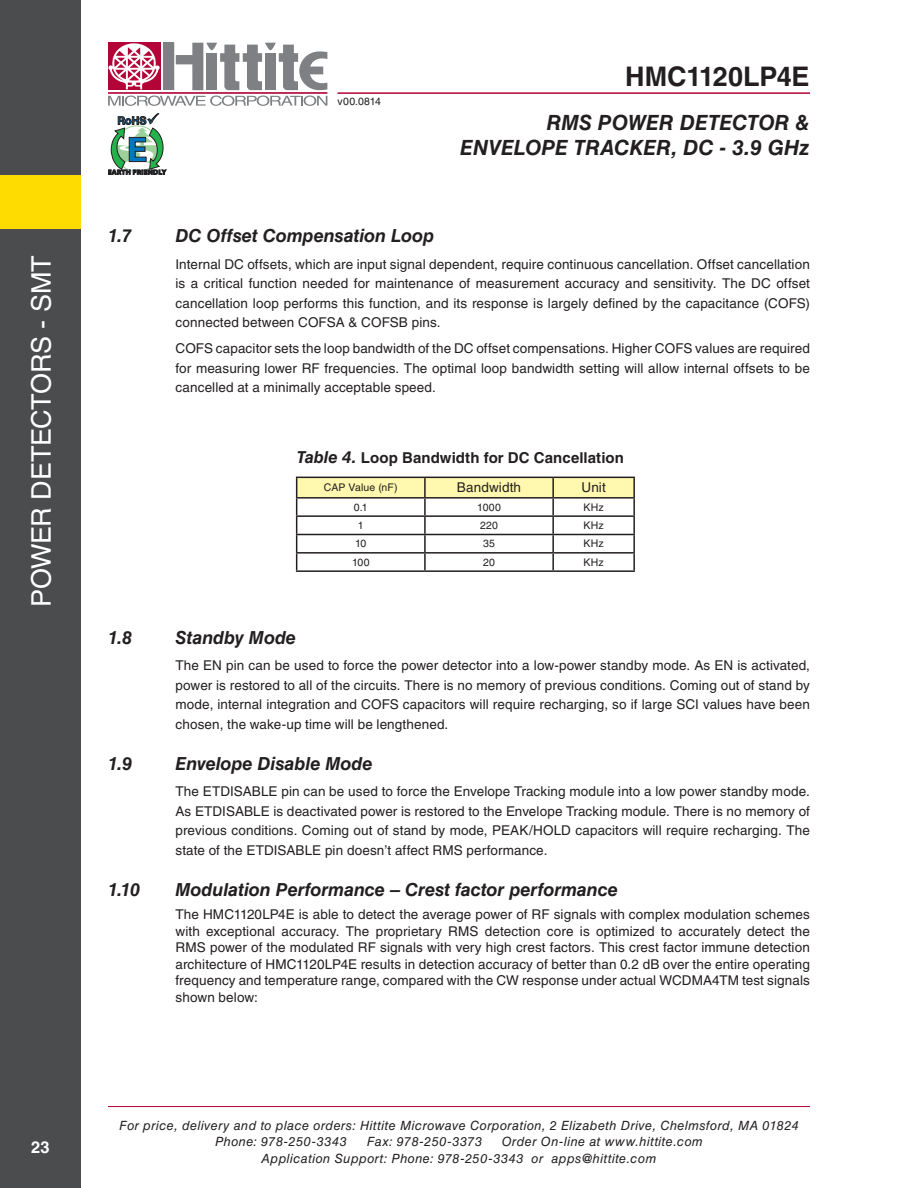
<style>
.page{position:relative;width:918px;height:1188px;background:#fff}
.page>*{position:absolute;margin:0;border:0;box-sizing:border-box;transform-origin:0 0}
.t1{font:27px "Helvetica LT Std";letter-spacing:-.015em;color:#fff}
.t2{font:700 27px "Helvetica LT Std";letter-spacing:-.005em;color:#231f20}
.t3{font:italic 700 21px/25.2px "Helvetica LT Std";letter-spacing:-.005em;color:#231f20;text-align:right}
.t4{font:italic 700 18px "Helvetica LT Std";letter-spacing:-.005em;color:#231f20}
.t5{font:700 16.5px "Helvetica LT Std";color:#fff}
.t6{font:700 15px "Helvetica LT Std";letter-spacing:.005em;color:#231f20}
.t7{font:13.5px/19.5px "Helvetica LT Std";letter-spacing:.01em;color:#231f20;text-align:justify}
.t8{font:italic 12.75px/16.5px "Helvetica LT Std";letter-spacing:.035em;color:#231f20}
.t9{font:10.5px "Helvetica LT Std";letter-spacing:.015em;color:#231f20}
.s1{font-style:italic;font-size:16.5px}
</style>
<div class="page">
<hr style="left:108px;top:1106px;width:702px;height:1px;background:#b30437">
<hr style="left:338px;top:92px;width:472px;height:2px;background:#b30437">
<div style="left:163px;top:43px;width:11px;height:47px;background:#7e8083"></div>
<div style="left:108px;top:43px;width:52px;height:47px;background:#b30437"></div>
<hr style="left:108px;top:92px;width:219px;height:2px;background:#b30437">
<svg style="left:176px;top:43px;width:151px;height:47px"></svg>
<svg style="left:108px;top:96px;width:219px;height:10px"></svg>
<svg style="left:108px;top:43px;width:52px;height:46px"></svg>
<svg style="left:108px;top:113px;width:58px;height:62px"></svg>
<div style="left:0;top:0;width:81px;height:1188px;background:#4b4c4d"></div>
<div style="left:0;top:175px;width:81px;height:54px;background:#ffdc01"></div>
<svg style="left:296px;top:477px;width:339px;height:93px"></svg>
<hr style="left:296px;top:570px;width:129px;height:2px;background:#231f20">
<hr style="left:425px;top:570px;width:128px;height:2px;background:#231f20">
<hr style="left:553px;top:570px;width:82px;height:2px;background:#231f20">
<h1 class="t1" style="left:26px;top:607px;width:353px;rotate:-90deg">POWER DETECTORS - SMT</h1>
<p class="t5" style="left:31px;top:1138px;width:20px">23</p>
<p class="t9" style="left:338px;top:95px;width:45px">v00.0814</p>
<h1 class="t2" style="left:625px;top:60px;width:186px">HMC1120LP4E</h1>
<h2 class="t3" style="left:460px;top:109px;width:351px">RMS POWER DETECTOR &amp;<br>ENVELOPE TRACKER, DC - 3.9 GHz</h2>
<h3 class="t4" style="left:108px;top:225px;width:25px">1.7</h3>
<h3 class="t4" style="left:176px;top:225px;width:260px">DC Offset Compensation Loop</h3>
<p class="t7" style="left:176px;top:254px;width:636px">Internal DC offsets, which are input signal dependent, require continuous cancellation. Offset cancellation is a critical function needed for maintenance of measurement accuracy and sensitivity. The DC offset cancellation loop performs this function, and its response is largely defined by the capacitance (COFS) connected between COFSA &amp; COFSB pins.</p>
<p class="t7" style="left:176px;top:339px;width:636px">COFS capacitor sets the loop bandwidth of the DC offset compensations. Higher COFS values are required for measuring lower RF frequencies. The optimal loop bandwidth setting will allow internal offsets to be cancelled at a minimally acceptable speed.</p>
<p class="t6" style="left:297px;top:449px;width:329px"><span class="s1">Table 4.</span> Loop Bandwidth for DC Cancellation</p>
<p class="t9" style="left:324px;top:482px;width:75px">CAP Value (nF)</p>
<p class="t7" style="left:457px;top:478px;width:66px">Bandwidth</p>
<p class="t7" style="left:582px;top:478px;width:26px">Unit</p>
<p class="t9" style="left:354px;top:501px;width:15px">0.1</p>
<p class="t9" style="left:477px;top:501px;width:25px">1000</p>
<p class="t9" style="left:584px;top:501px;width:22px">KHz</p>
<p class="t9" style="left:358px;top:519px;width:7px">1</p>
<p class="t9" style="left:480px;top:519px;width:19px">220</p>
<p class="t9" style="left:584px;top:519px;width:22px">KHz</p>
<p class="t9" style="left:355px;top:538px;width:13px">10</p>
<p class="t9" style="left:483px;top:538px;width:13px">35</p>
<p class="t9" style="left:584px;top:538px;width:22px">KHz</p>
<p class="t9" style="left:352px;top:556px;width:19px">100</p>
<p class="t9" style="left:483px;top:556px;width:13px">20</p>
<p class="t9" style="left:584px;top:556px;width:22px">KHz</p>
<h3 class="t4" style="left:108px;top:627px;width:26px">1.8</h3>
<h3 class="t4" style="left:176px;top:627px;width:122px">Standby Mode</h3>
<p class="t7" style="left:176px;top:656px;width:636px">The EN pin can be used to force the power detector into a low-power standby mode. As EN is activated, power is restored to all of the circuits. There is no memory of previous conditions. Coming out of stand by mode, internal integration and COFS capacitors will require recharging, so if large SCI values have been chosen, the wake-up time will be lengthened.</p>
<h3 class="t4" style="left:108px;top:753px;width:26px">1.9</h3>
<h3 class="t4" style="left:176px;top:753px;width:198px">Envelope Disable Mode</h3>
<p class="t7" style="left:176px;top:782px;width:636px">The ETDISABLE pin can be used to force the Envelope Tracking module into a low power standby mode.<br>As ETDISABLE is deactivated power is restored to the Envelope Tracking module. There is no memory of previous conditions. Coming out of stand by mode, PEAK/HOLD capacitors will require recharging. The state of the ETDISABLE pin doesn’t affect RMS performance.</p>
<h3 class="t4" style="left:108px;top:879px;width:34px">1.10</h3>
<h3 class="t4" style="left:176px;top:879px;width:444px">Modulation Performance – Crest factor performance</h3>
<p class="t7" style="left:176px;top:906px;width:636px;line-height:16.5px">The HMC1120LP4E is able to detect the average power of RF signals with complex modulation schemes with exceptional accuracy. The proprietary RMS detection core is optimized to accurately detect the RMS power of the modulated RF signals with very high crest factors. This crest factor immune detection architecture of HMC1120LP4E results in detection accuracy of better than 0.2 dB over the entire operating frequency and temperature range, compared with the CW response under actual WCDMA4TM test signals shown below:</p>
<p class="t8" style="left:215px;top:1117px;width:585px;text-indent:-96px">For price, delivery and to place orders: Hittite Microwave Corporation, 2 Elizabeth Drive, Chelmsford, MA 01824<br>Phone: 978-250-3343</p>
<p class="t8" style="left:262px;top:1133px;width:443px;text-indent:240px">Order On-line at www.hittite.com<br>Application Support: Phone: 978-250-3343 or apps@hittite.com</p>
<p class="t8" style="left:367px;top:1133px;width:117px">Fax: 978-250-3373</p>
</div>
